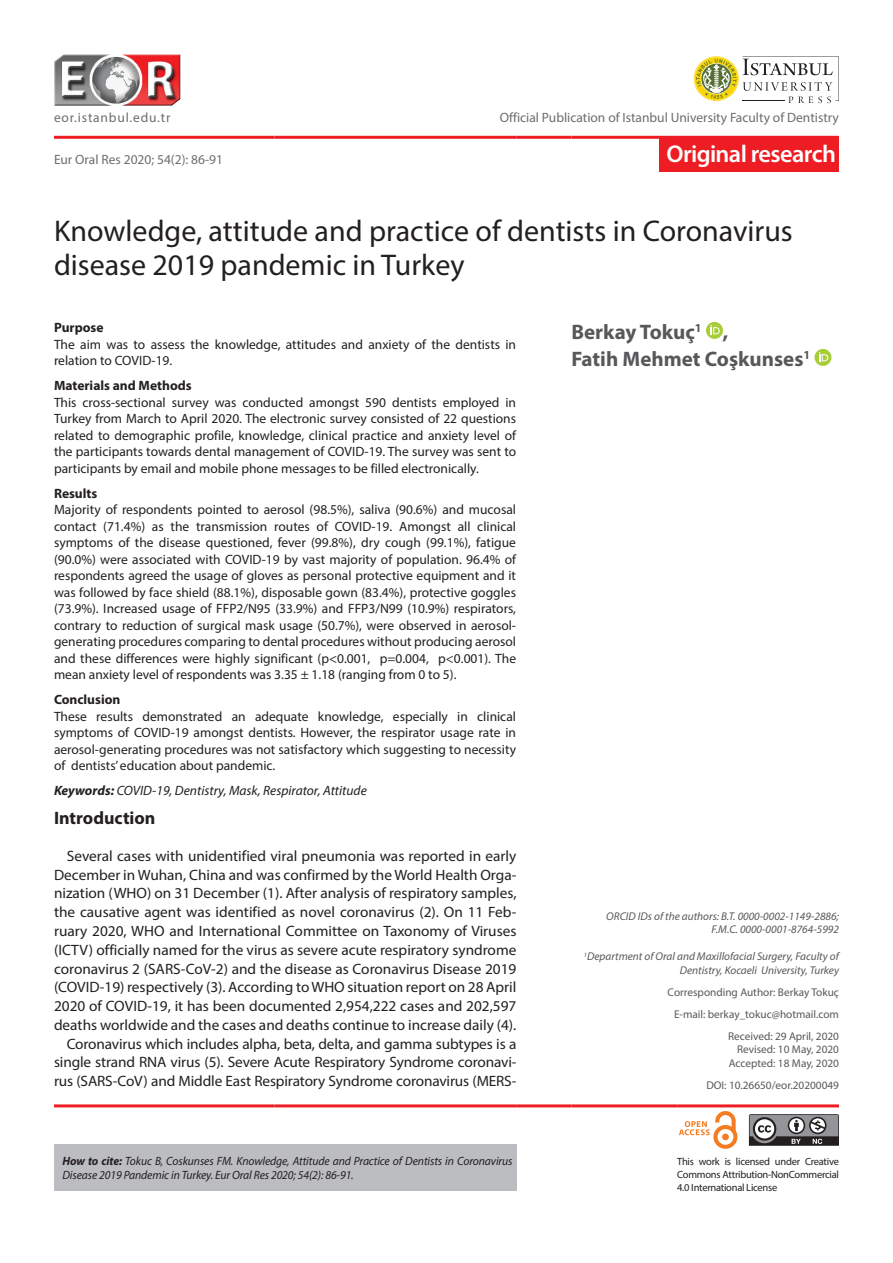
<style>
.page{position:relative;width:893px;height:1263px;background:#fff}
.page>*{position:absolute;margin:0;border:0;box-sizing:border-box;transform-origin:0 0}
.t1{font:30px/34.5px "Myriad Pro";color:#231f20}
.t2{font:600 24.3px "Myriad Pro";letter-spacing:-.025em;color:#fff}
.t3{font:700 21px/27px "Myriad Pro";color:#57585a}
.t4{font:700 18px "Myriad Pro";color:#231f20}
.t5{font:15px/18.8px "Myriad Pro";color:#231f20;text-align:right}
.t6{font:13.5px/16.5px "Myriad Pro";color:#231f20;text-align:justify}
.t7{font:13.5px "Myriad Pro";color:#6c6d70}
.t8{font:italic 13.5px "Myriad Pro";color:#231f20}
.t9{font:700 13.5px "Myriad Pro";color:#231f20}
.t10{font:13.5px "Myriad Pro";letter-spacing:.06em;color:#6c6d70}
.t11{font:italic 12px/14.4px "Myriad Pro";letter-spacing:-.01em;color:#231f20}
.t12{font:italic 11.25px/13.5px "Myriad Pro";color:#57585a;text-align:right}
.t13{font:11.25px/22px "Myriad Pro";color:#57585a;text-align:right}
.t14{font:10.5px/12.6px "Myriad Pro";letter-spacing:-.025em;color:#231f20;text-align:justify}
.s1{font-weight:700}
</style>
<div class="page">
<div style="left:659px;top:137px;width:180px;height:34px;background:#ee1d23"></div>
<div style="left:54px;top:1144px;width:463px;height:46px;background:#bcbdc0"></div>
<hr style="left:54px;top:136px;width:220px;height:3px;background:#ee1d23">
<hr style="left:274px;top:136px;width:243px;height:3px;background:#ee1d23">
<hr style="left:517px;top:136px;width:54px;height:3px;background:#ee1d23">
<hr style="left:571px;top:136px;width:88px;height:3px;background:#ee1d23">
<hr style="left:659px;top:136px;width:18px;height:3px;background:#ee1d23">
<hr style="left:677px;top:136px;width:162px;height:3px;background:#ee1d23">
<hr style="left:571px;top:1104px;width:88px;height:3px;background:#ee1d23">
<hr style="left:659px;top:1104px;width:18px;height:3px;background:#ee1d23">
<hr style="left:677px;top:1104px;width:162px;height:3px;background:#ee1d23">
<hr style="left:54px;top:1104px;width:220px;height:3px;background:#ee1d23">
<hr style="left:274px;top:1104px;width:243px;height:3px;background:#ee1d23">
<hr style="left:517px;top:1104px;width:54px;height:3px;background:#ee1d23">
<img style="left:54px;top:54px;width:127px;height:51px">
<svg style="left:694px;top:56px;width:145px;height:47px"></svg>
<div style="left:706px;top:322px;width:17px;height:17px;background:#a6ce39;border-radius:50%"></div>
<svg style="left:710px;top:325px;width:10px;height:9px"></svg>
<svg style="left:814px;top:349px;width:17px;height:17px"></svg>
<svg style="left:819px;top:352px;width:9px;height:9px"></svg>
<svg style="left:749px;top:1114px;width:90px;height:32px;background:#787779"></svg>
<svg style="left:679px;top:1111px;width:58px;height:38px"></svg>
<p class="t10" style="left:54px;top:110px;width:118px">eor.istanbul.edu.tr</p>
<p class="t7" style="left:500px;top:110px;width:341px">Official Publication of Istanbul University Faculty of Dentistry</p>
<p class="t7" style="left:54px;top:152px;width:171px">Eur Oral Res 2020; 54(2): 86-91</p>
<h2 class="t2" style="left:666px;top:138px;width:171px">Original research</h2>
<h1 class="t1" style="left:54px;top:213px;width:740px">Knowledge, attitude and practice of dentists in Coronavirus disease 2019 pandemic in Turkey</h1>
<p class="t9" style="left:54px;top:319px;width:51px">Purpose</p>
<p class="t6" style="left:54px;top:335px;width:464px">The aim was to assess the knowledge, attitudes and anxiety of the dentists in relation to COVID-19.</p>
<p class="t9" style="left:54px;top:377px;width:139px">Materials and Methods</p>
<p class="t6" style="left:54px;top:393px;width:464px">This cross-sectional survey was conducted amongst 590 dentists employed in Turkey from March to April 2020. The electronic survey consisted of 22 questions related to demographic profile, knowledge, clinical practice and anxiety level of the participants towards dental management of COVID-19. The survey was sent to participants by email and mobile phone messages to be filled electronically.</p>
<p class="t9" style="left:54px;top:484px;width:45px">Results</p>
<p class="t6" style="left:54px;top:501px;width:464px">Majority of respondents pointed to aerosol (98.5%), saliva (90.6%) and mucosal contact (71.4%) as the transmission routes of COVID-19. Amongst all clinical symptoms of the disease questioned, fever (99.8%), dry cough (99.1%), fatigue (90.0%) were associated with COVID-19 by vast majority of population. 96.4% of respondents agreed the usage of gloves as personal protective equipment and it was followed by face shield (88.1%), disposable gown (83.4%), protective goggles (73.9%). Increased usage of FFP2/N95 (33.9%) and FFP3/N99 (10.9%) respirators, contrary to reduction of surgical mask usage (50.7%), were observed in aerosol&shy;generating procedures comparing to dental procedures without producing aerosol and these differences were highly significant (p&lt;0.001, p=0.004, p&lt;0.001). The mean anxiety level of respondents was 3.35 ± 1.18 (ranging from 0 to 5).</p>
<p class="t9" style="left:54px;top:691px;width:68px">Conclusion</p>
<p class="t6" style="left:54px;top:707px;width:464px">These results demonstrated an adequate knowledge, especially in clinical symptoms of COVID-19 amongst dentists. However, the respirator usage rate in aerosol-generating procedures was not satisfactory which suggesting to necessity of dentists’ education about pandemic.</p>
<p class="t8" style="left:54px;top:782px;width:314px"><span class="s1">Keywords:</span> COVID-19, Dentistry, Mask, Respirator, Attitude</p>
<h3 class="t4" style="left:54px;top:806px;width:103px">Introduction</h3>
<p class="t5" style="left:54px;top:846px;width:464px">Several cases with unidentified viral pneumonia was reported in early December in Wuhan, China and was confirmed by the World Health Orga&shy;nization (WHO) on 31 December (1). After analysis of respiratory samples, the causative agent was identified as novel coronavirus (2). On 11 Feb&shy;ruary 2020, WHO and International Committee on Taxonomy of Viruses (ICTV) officially named for the virus as severe acute respiratory syndrome coronavirus 2 (SARS-CoV-2) and the disease as Coronavirus Disease 2019 (COVID-19) respectively (3). According to WHO situation report on 28 April 2020 of COVID-19, it has been documented 2,954,222 cases and 202,597 deaths worldwide and the cases and deaths continue to increase daily (4).<br>Coronavirus which includes alpha, beta, delta, and gamma subtypes is a single strand RNA virus (5). Severe Acute Respiratory Syndrome coronavi&shy;rus (SARS-CoV) and Middle East Respiratory Syndrome coronavirus (MERS-</p>
<h3 class="t3" style="left:571px;top:318px;width:240px">Berkay Tokuç<sup>1</sup> ,<br>Fatih Mehmet Coşkunses<sup>1</sup></h3>
<p class="t12" style="left:606px;top:909px;width:234px">ORCID IDs of the authors: B.T. 0000-0002-1149-2886;<br>F.M.C. 0000-0001-8764-5992</p>
<p class="t12" style="left:584px;top:950px;width:257px"><sup>1</sup>Department of Oral and Maxillofacial Surgery, Faculty of<br>Dentistry, Kocaeli University, Turkey</p>
<p class="t13" style="left:668px;top:981px;width:173px">Corresponding Author: Berkay Tokuç<br>E-mail: berkay_tokuc@hotmail.com<br>Received: 29 April, 2020</p>
<p class="t13" style="left:729px;top:1043px;width:112px;line-height:13.5px">Revised: 10 May, 2020<br>Accepted: 18 May, 2020</p>
<p class="t13" style="left:706px;top:1074px;width:134px">DOI: 10.26650/eor.20200049</p>
<p class="t11" style="left:63px;top:1153px;width:452px"><span class="s1">How to cite:</span> Tokuc B, Coskunses FM. Knowledge, Attitude and Practice of Dentists in Coronavirus<br>Disease 2019 Pandemic in Turkey. Eur Oral Res 2020; 54(2): 86-91.</p>
<p class="t14" style="left:677px;top:1155px;width:163px">This work is licensed under Creative Commons Attribution-NonCommercial 4.0 International License</p>
</div>
